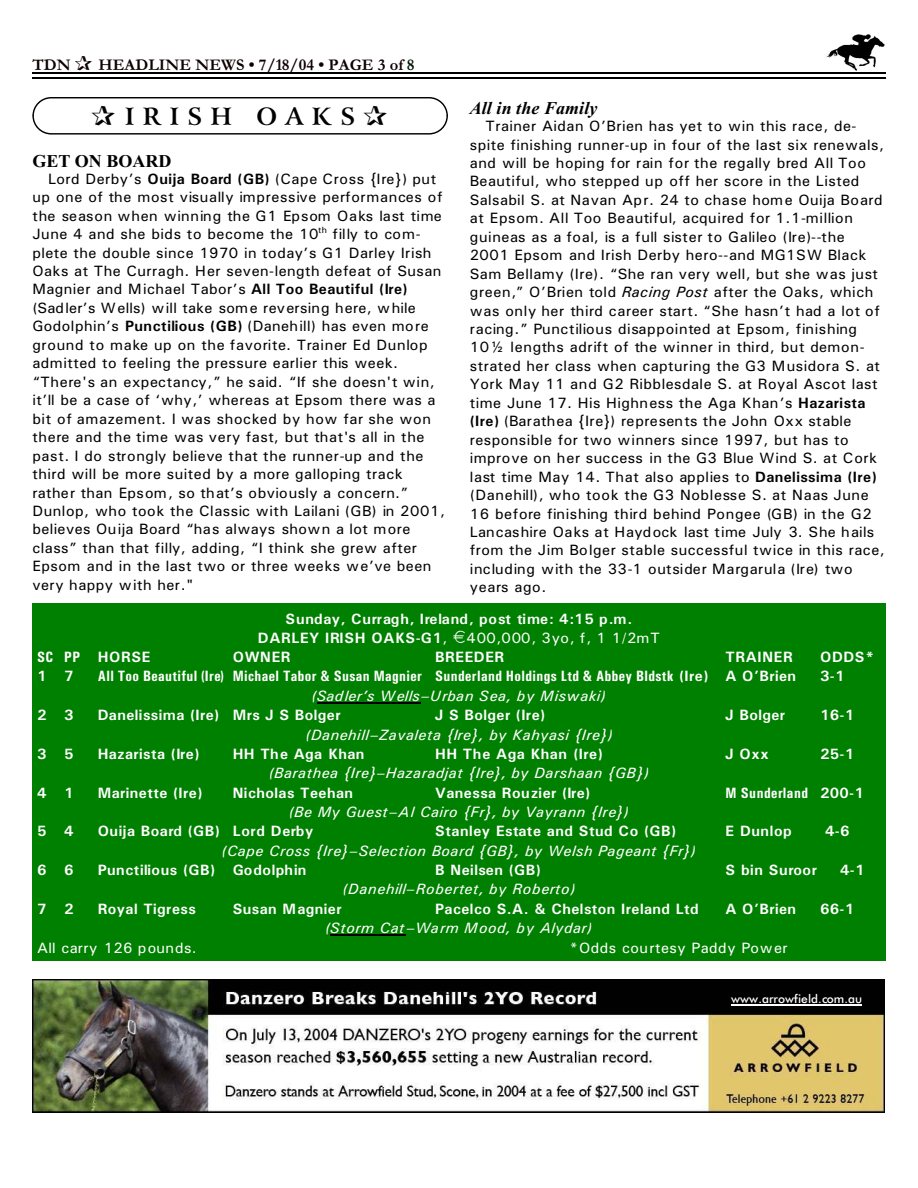
<style>
.page{position:relative;width:918px;height:1188px;background:#fff}
.page>*{position:absolute;margin:0;border:0;box-sizing:border-box;transform-origin:0 0}
.t1{font:700 24px "Arrus BT";letter-spacing:.345em;color:#000}
.t2{font:italic 700 18px "Times New Roman";letter-spacing:.005em;color:#000}
.t3{font:700 18px "Times New Roman";color:#000}
.t4{font:700 16.5px "Garamond";letter-spacing:.005em;color:#0f0000}
.t5{font:15px/18.5px "Univers";letter-spacing:.03em;color:#000}
.t6{font:700 15px/19.5px "Univers";letter-spacing:.03em;color:#fff}
.t7{font:italic 15px "Univers";letter-spacing:.03em;color:#fff}
.t8{font:700 15px "Univers Condensed";letter-spacing:.025em;color:#fff}
.t9{font:15px "Univers";letter-spacing:.03em;color:#fff}
.t10{font:italic 15px "Univers";letter-spacing:.01em;color:#fff}
.t11{font:12px "Futura Md BT";letter-spacing:.01em;color:#fff}
.s1{color:#001400}
.s2{font-weight:700}
.s3{font-style:italic}
.s4{font-weight:400}
.s5{font-family:"Univers Condensed"}
.s6{font-family:"Univers"}
</style>
<div class="page">
<img style="left:826px;top:34px;width:59px;height:36px">
<hr style="left:32px;top:72px;width:853px;height:1px;background:#000">
<hr style="left:32px;top:77px;width:853px;height:2px;background:#000">
<img style="left:32px;top:979px;width:852px;height:134px">
<hr style="left:731px;top:1004px;width:131px;height:1px;background:#fff">
<div style="left:32px;top:97px;width:416px;height:38px;border:1px solid #000;border-radius:18px"></div>
<div style="left:32px;top:604px;width:853px;height:357px;background:#008000"></div>
<hr style="left:317px;top:703px;width:104px;height:1px;background:#000">
<hr style="left:330px;top:935px;width:76px;height:1px;background:#000">
<p class="t4" style="left:32px;top:59px;width:40px">TDN</p>
<p class="t4" style="left:98px;top:59px;width:318px">HEADLINE NEWS • 7/18/04 • PAGE 3 of <span class="s1">8</span></p>
<h1 class="t1" style="left:125px;top:106px;width:232px">IRISH OAKS</h1>
<p class="t3" style="left:32px;top:154px;width:141px">GET ON BOARD</p>
<p class="t5" style="left:32px;top:171px;width:414px;text-indent:16px">Lord Derby’s <span class="s2">Ouija Board (GB)</span> (Cape Cross {Ire}) put up one of the most visually impressive performances of the season when winning the G1 Epsom Oaks last time June 4 and she bids to become the 10<sup>th</sup> filly to com&shy;plete the double since 1970 in today’s G1 Darley Irish Oaks at The Curragh. Her seven-length defeat of Susan Magnier and Michael Tabor’s <span class="s2">All Too Beautiful (Ire) </span>(Sadler’s Wells) will take some reversing here, while Godolphin’s <span class="s2">Punctilious (GB)</span> (Danehill) has even more ground to make up on the favorite. Trainer Ed Dunlop admitted to feeling the pressure earlier this week. “There's an expectancy,” he said. “If she doesn't win, it’ll be a case of ‘why,’ whereas at Epsom there was a bit of amazement. I was shocked by how far she won there and the time was very fast, but that's all in the past. I do strongly believe that the runner-up and the third will be more suited by a more galloping track rather than Epsom, so that’s obviously a concern.” Dunlop, who took the Classic with Lailani (GB) in 2001, believes Ouija Board “has always shown a lot more class” than that filly, adding, “I think she grew after Epsom and in the last two or three weeks we’ve been very happy with her."</p>
<p class="t2" style="left:470px;top:102px;width:129px">All in the Family</p>
<p class="t5" style="left:470px;top:118px;width:417px;text-indent:16px">Trainer Aidan O’Brien has yet to win this race, de&shy;spite finishing runner-up in four of the last six renewals, and will be hoping for rain for the regally bred All Too Beautiful, who stepped up off her score in the Listed Salsabil S. at Navan Apr. 24 to chase home Ouija Board at Epsom. All Too Beautiful, acquired for 1.1-million guineas as a foal, is a full sister to Galileo (Ire)--the 2001 Epsom and Irish Derby hero--and MG1SW Black Sam Bellamy (Ire). “She ran very well, but she was just green,” O’Brien told <span class="s3">Racing Post</span> after the Oaks, which was only her third career start. “She hasn’t had a lot of racing.” Punctilious disappointed at Epsom, finishing 10½ lengths adrift of the winner in third, but demon&shy;strated her class when capturing the G3 Musidora S. at York May 11 and G2 Ribblesdale S. at Royal Ascot last time June 17. His Highness the Aga Khan’s <span class="s2">Hazarista (Ire)</span> (Barathea {Ire}) represents the John Oxx stable responsible for two winners since 1997, but has to improve on her success in the G3 Blue Wind S. at Cork last time May 14. That also applies to <span class="s2">Danelissima (Ire) </span>(Danehill), who took the G3 Noblesse S. at Naas June 16 before finishing third behind Pongee (GB) in the G2<br>Lancashire Oaks at Haydock last time July 3. She hails from the Jim Bolger stable successful twice in this race, including with the 33-1 outsider Margarula (Ire) two years ago.</p>
<p class="t6" style="left:258px;top:610px;width:376px;text-indent:28px">Sunday, Curragh, Ireland, post time: 4:15 p.m.<br>DARLEY IRISH OAKS-G1<span class="s4">,</span></p>
<p class="t9" style="left:467px;top:633px;width:195px">400,000, 3yo, f, 1 1/2mT</p>
<p class="t6" style="left:37px;top:649px;width:115px"><span class="s5">SC PP</span> HORSE</p>
<p class="t6" style="left:233px;top:649px;width:59px">OWNER</p>
<p class="t6" style="left:435px;top:649px;width:71px">BREEDER</p>
<p class="t6" style="left:726px;top:649px;width:69px">TRAINER</p>
<p class="t6" style="left:820px;top:649px;width:56px">ODDS*</p>
<p class="t6" style="left:37px;top:668px;width:38px">1 7</p>
<p class="t8" style="left:98px;top:671px;width:700px">All Too Beautiful (Ire) Michael Tabor &amp; Susan Magnier Sunderland Holdings Ltd &amp; Abbey Bldstk <span class="s6">(Ire) A O’Brien</span></p>
<p class="t6" style="left:820px;top:668px;width:26px">3-1</p>
<p class="t10" style="left:312px;top:691px;width:296px">(Sadler’s Wells–Urban Sea, by Miswaki)</p>
<p class="t6" style="left:37px;top:707px;width:38px">2 3</p>
<p class="t6" style="left:98px;top:707px;width:244px">Danelissima (Ire) Mrs J S Bolger</p>
<p class="t6" style="left:435px;top:707px;width:111px">J S Bolger (Ire)</p>
<p class="t6" style="left:726px;top:707px;width:61px">J Bolger</p>
<p class="t6" style="left:820px;top:707px;width:35px">16-1</p>
<p class="t7" style="left:306px;top:729px;width:309px">(Danehill–Zavaleta {Ire}, by Kahyasi {Ire})</p>
<p class="t6" style="left:37px;top:745px;width:38px">3 5</p>
<p class="t6" style="left:98px;top:745px;width:103px">Hazarista (Ire)</p>
<p class="t6" style="left:233px;top:745px;width:133px">HH The Aga Khan</p>
<p class="t6" style="left:435px;top:745px;width:169px">HH The Aga Khan (Ire)</p>
<p class="t6" style="left:726px;top:745px;width:45px">J Oxx</p>
<p class="t6" style="left:820px;top:745px;width:35px">25-1</p>
<p class="t7" style="left:269px;top:768px;width:382px">(Barathea {Ire}–Hazaradjat {Ire}, by Darshaan {GB})</p>
<p class="t6" style="left:37px;top:784px;width:38px">4 1</p>
<p class="t6" style="left:98px;top:784px;width:106px">Marinette (Ire)</p>
<p class="t6" style="left:233px;top:784px;width:122px">Nicholas Teehan</p>
<p class="t6" style="left:435px;top:784px;width:157px">Vanessa Rouzier (Ire)</p>
<p class="t8" style="left:726px;top:787px;width:140px">M Sunderland <span class="s6">200-1</span></p>
<p class="t7" style="left:289px;top:807px;width:342px">(Be My Guest–Al Cairo {Fr}, by Vayrann {Ire})</p>
<p class="t6" style="left:37px;top:823px;width:38px">5 4</p>
<p class="t6" style="left:98px;top:823px;width:217px">Ouija Board (GB) Lord Derby</p>
<p class="t6" style="left:435px;top:823px;width:242px">Stanley Estate and Stud Co (GB)</p>
<p class="t6" style="left:726px;top:823px;width:68px">E Dunlop</p>
<p class="t6" style="left:825px;top:823px;width:26px">4-6</p>
<p class="t7" style="left:222px;top:845px;width:476px">(Cape Cross {Ire}–Selection Board {GB}, by Welsh Pageant {Fr})</p>
<p class="t6" style="left:37px;top:861px;width:38px">6 6</p>
<p class="t6" style="left:98px;top:861px;width:210px">Punctilious (GB) Godolphin</p>
<p class="t6" style="left:435px;top:861px;width:107px">B Neilsen (GB)</p>
<p class="t6" style="left:726px;top:861px;width:93px">S bin Suroor</p>
<p class="t6" style="left:840px;top:861px;width:26px">4-1</p>
<p class="t7" style="left:343px;top:884px;width:234px">(Danehill–Robertet, by Roberto)</p>
<p class="t6" style="left:37px;top:900px;width:38px">7 2</p>
<p class="t6" style="left:98px;top:900px;width:100px">Royal Tigress</p>
<p class="t6" style="left:233px;top:900px;width:110px">Susan Magnier</p>
<p class="t6" style="left:435px;top:900px;width:265px">Pacelco S.A. &amp; Chelston Ireland Ltd</p>
<p class="t6" style="left:726px;top:900px;width:72px">A O’Brien</p>
<p class="t6" style="left:820px;top:900px;width:35px">66-1</p>
<p class="t7" style="left:325px;top:923px;width:269px">(Storm Cat–Warm Mood, by Alydar)</p>
<p class="t9" style="left:37px;top:942px;width:161px">All carry 126 pounds.</p>
<p class="t9" style="left:569px;top:942px;width:220px">*Odds courtesy Paddy Power</p>
<p class="t11" style="left:731px;top:994px;width:133px">www.arrowfield.com.au</p>
</div>
